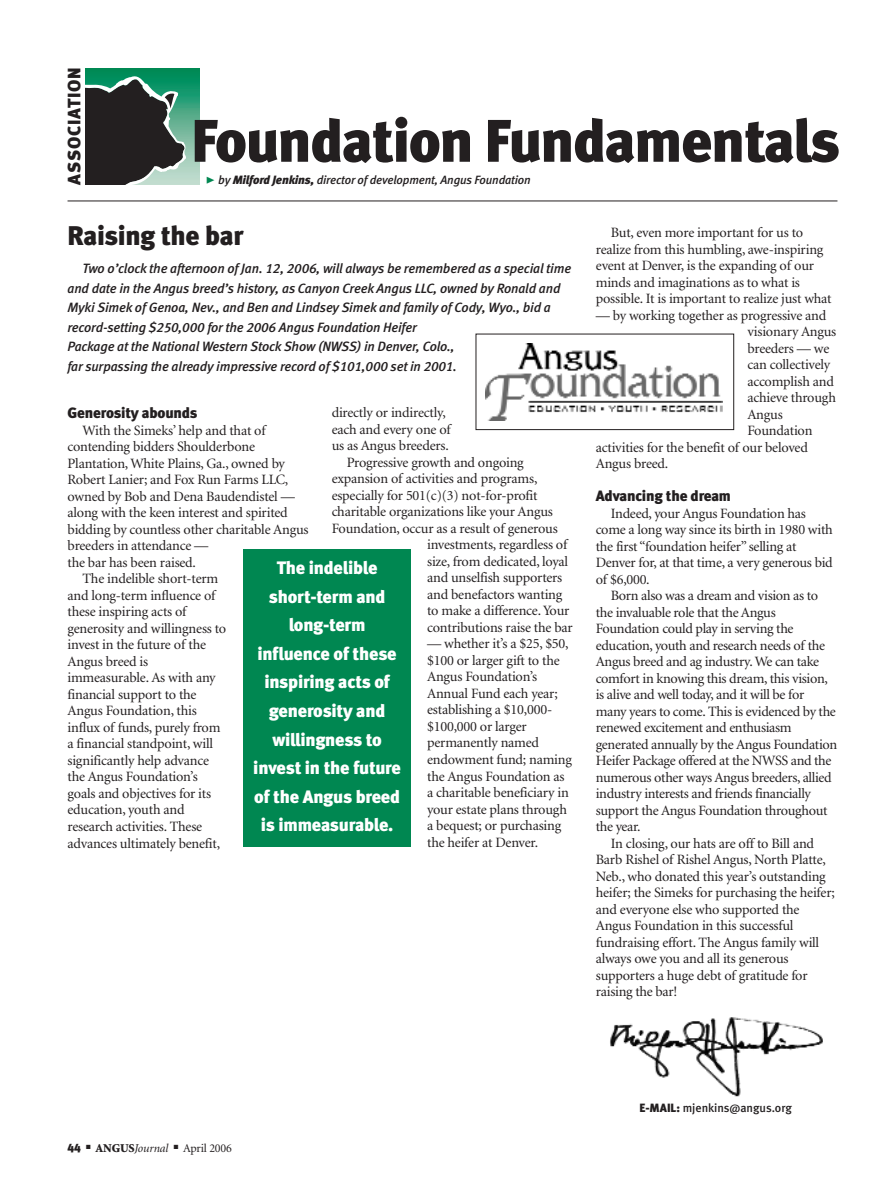
<style>
.page{position:relative;width:878px;height:1195px;background:#fff}
.page>*{position:absolute;margin:0;border:0;box-sizing:border-box;transform-origin:0 0}
.t1{font:60px "Meta Black LF";letter-spacing:-.025em;color:#231f20}
.t2{font:27px "Meta Black LF";letter-spacing:-.01em;color:#231f20}
.t3{font:18px/28.5px "Meta Black LF";letter-spacing:-.01em;color:#fff;text-align:center}
.t4{font:18px "Meta Black LF";letter-spacing:.045em;color:#231f20}
.t5{font:15px "Meta Black LF";letter-spacing:-.01em;color:#231f20}
.t6{font:14.25px/16.5px "Minion";letter-spacing:-.015em;color:#231f20}
.t7{font:italic 13.5px/19.5px "Meta Medium LF";letter-spacing:-.01em;color:#231f20}
.t8{font:italic 12px "Meta Medium LF";letter-spacing:-.01em;color:#231f20}
.t9{font:12px "Minion";letter-spacing:-.015em;color:#231f20}
.t10{font:12px "Meta Medium LF";color:#231f20}
.s1{font-family:"Meta Black Caps Expert";font-style:normal;font-size:19.5px;color:#008751}
.s2{font-family:"Meta Black LF"}
.s3{font-weight:900}
.s4{font-style:italic}
</style>
<div class="page">
<img style="left:610px;top:1017px;width:213px;height:80px">
<svg style="left:86px;top:68px;width:113px;height:116px;background:#43a680"></svg>
<svg style="left:86px;top:75px;width:100px;height:109px;background:#3b4e47"></svg>
<hr style="left:68px;top:201px;width:769px;height:1px;background:#231f20">
<div style="left:243px;top:549px;width:167px;height:298px;background:#008751"></div>
<img style="left:485px;top:343px;width:237px;height:78px">
<div style="left:476px;top:334px;width:258px;height:96px;border:1px solid #231f20"></div>
<p class="t4" style="left:67px;top:185px;width:119px;rotate:-90deg">ASSOCIATION</p>
<h1 class="t1" style="left:191px;top:118px;width:650px">Foundation Fundamentals</h1>
<p class="t8" style="left:205px;top:175px;width:327px"><span class="s1">@</span> by <span class="s2">Milford Jenkins,</span> director of development, Angus Foundation</p>
<h2 class="t2" style="left:68px;top:225px;width:177px">Raising the bar</h2>
<p class="t7" style="left:68px;top:260px;width:505px;text-indent:15px">Two o’clock the afternoon of Jan. 12, 2006, will always be remembered as a special time and date in the Angus breed’s history, as Canyon Creek Angus LLC, owned by Ronald and Myki Simek of Genoa, Nev., and Ben and Lindsey Simek and family of Cody, Wyo., bid a record-setting $250,000 for the 2006 Angus Foundation Heifer<br>Package at the National Western Stock Show (NWSS) in Denver, Colo.,<br>far surpassing the already impressive record of $101,000 set in 2001.</p>
<p class="t6" style="left:596px;top:226px;width:237px;text-indent:15px">But, even more important for us to realize from this humbling, awe-inspiring event at Denver, is the expanding of our minds and imaginations as to what is possible. It is important to realize just what</p>
<p class="t6" style="left:596px;top:308px;width:232px">— by working together as progressive and</p>
<p class="t6" style="left:747px;top:325px;width:90px">visionary Angus</p>
<p class="t6" style="left:747px;top:341px;width:83px">breeders — we</p>
<p class="t6" style="left:747px;top:358px;width:84px">can collectively</p>
<p class="t6" style="left:747px;top:374px;width:88px">accomplish and</p>
<p class="t6" style="left:747px;top:391px;width:90px">achieve through</p>
<p class="t6" style="left:747px;top:407px;width:37px">Angus</p>
<p class="t6" style="left:747px;top:424px;width:67px">Foundation</p>
<p class="t6" style="left:596px;top:440px;width:213px">activities for the benefit of our beloved</p>
<p class="t6" style="left:596px;top:457px;width:74px">Angus breed.</p>
<p class="t5" style="left:596px;top:490px;width:137px">Advancing the dream</p>
<p class="t6" style="left:596px;top:506px;width:238px;text-indent:15px">Indeed, your Angus Foundation has come a long way since its birth in 1980 with the first “foundation heifer” selling at Denver for, at that time, a very generous bid of $6,000.</p>
<p class="t6" style="left:610px;top:589px;width:209px">Born also was a dream and vision as to</p>
<p class="t6" style="left:596px;top:605px;width:181px">the invaluable role that the Angus</p>
<p class="t6" style="left:596px;top:622px;width:199px">Foundation could play in serving the</p>
<p class="t6" style="left:596px;top:638px;width:231px">education, youth and research needs of the</p>
<p class="t6" style="left:596px;top:655px;width:225px">Angus breed and ag industry. We can take</p>
<p class="t6" style="left:596px;top:671px;width:233px">comfort in knowing this dream, this vision,</p>
<p class="t6" style="left:596px;top:688px;width:210px">is alive and well today, and it will be for</p>
<p class="t6" style="left:596px;top:704px;width:241px">many years to come. This is evidenced by the</p>
<p class="t6" style="left:596px;top:721px;width:197px">renewed excitement and enthusiasm</p>
<p class="t6" style="left:596px;top:737px;width:243px">generated annually by the Angus Foundation</p>
<p class="t6" style="left:596px;top:754px;width:237px">Heifer Package offered at the NWSS and the</p>
<p class="t6" style="left:596px;top:770px;width:237px">numerous other ways Angus breeders, allied</p>
<p class="t6" style="left:596px;top:787px;width:217px">industry interests and friends financially</p>
<p class="t6" style="left:596px;top:803px;width:233px">support the Angus Foundation throughout</p>
<p class="t6" style="left:596px;top:820px;width:46px">the year.</p>
<p class="t6" style="left:610px;top:836px;width:205px">In closing, our hats are off to Bill and</p>
<p class="t6" style="left:596px;top:853px;width:231px">Barb Rishel of Rishel Angus, North Platte,</p>
<p class="t6" style="left:596px;top:869px;width:231px">Neb., who donated this year’s outstanding</p>
<p class="t6" style="left:596px;top:886px;width:241px">heifer; the Simeks for purchasing the heifer;</p>
<p class="t6" style="left:596px;top:902px;width:205px">and everyone else who supported the</p>
<p class="t6" style="left:596px;top:919px;width:199px">Angus Foundation in this successful</p>
<p class="t6" style="left:596px;top:935px;width:225px">fundraising effort. The Angus family will</p>
<p class="t6" style="left:596px;top:952px;width:194px">always owe you and all its generous</p>
<p class="t6" style="left:596px;top:968px;width:213px">supporters a huge debt of gratitude for</p>
<p class="t6" style="left:596px;top:985px;width:83px">raising the bar!</p>
<p class="t5" style="left:68px;top:407px;width:131px">Generosity abounds</p>
<p class="t6" style="left:82px;top:423px;width:185px">With the Simeks’ help and that of</p>
<p class="t6" style="left:68px;top:440px;width:189px">contending bidders Shoulderbone</p>
<p class="t6" style="left:68px;top:456px;width:219px">Plantation, White Plains, Ga., owned by</p>
<p class="t6" style="left:68px;top:473px;width:222px">Robert Lanier; and Fox Run Farms LLC,</p>
<p class="t6" style="left:68px;top:489px;width:229px">owned by Bob and Dena Baudendistel —</p>
<p class="t6" style="left:68px;top:506px;width:222px">along with the keen interest and spirited</p>
<p class="t6" style="left:68px;top:522px;width:242px">bidding by countless other charitable Angus</p>
<p class="t6" style="left:68px;top:539px;width:142px">breeders in attendance —</p>
<p class="t6" style="left:68px;top:555px;width:130px">the bar has been raised.</p>
<p class="t6" style="left:82px;top:572px;width:137px">The indelible short-term</p>
<p class="t6" style="left:68px;top:588px;width:149px">and long-term influence of</p>
<p class="t6" style="left:68px;top:605px;width:120px">these inspiring acts of</p>
<p class="t6" style="left:68px;top:621px;width:160px">generosity and willingness to</p>
<p class="t6" style="left:68px;top:638px;width:140px">invest in the future of the</p>
<p class="t6" style="left:68px;top:654px;width:82px">Angus breed is</p>
<p class="t6" style="left:68px;top:671px;width:150px">immeasurable. As with any</p>
<p class="t6" style="left:68px;top:687px;width:130px">financial support to the</p>
<p class="t6" style="left:68px;top:704px;width:131px">Angus Foundation, this</p>
<p class="t6" style="left:68px;top:720px;width:154px">influx of funds, purely from</p>
<p class="t6" style="left:68px;top:737px;width:147px">a financial standpoint, will</p>
<p class="t6" style="left:68px;top:753px;width:143px">significantly help advance</p>
<p class="t6" style="left:68px;top:770px;width:132px">the Angus Foundation’s</p>
<p class="t6" style="left:68px;top:786px;width:145px">goals and objectives for its</p>
<p class="t6" style="left:68px;top:803px;width:118px">education, youth and</p>
<p class="t6" style="left:68px;top:819px;width:136px">research activities. These</p>
<p class="t6" style="left:68px;top:836px;width:154px">advances ultimately benefit,</p>
<p class="t6" style="left:332px;top:406px;width:116px">directly or indirectly,</p>
<p class="t6" style="left:332px;top:422px;width:121px">each and every one of</p>
<p class="t6" style="left:332px;top:439px;width:119px">us as Angus breeders.</p>
<p class="t6" style="left:346px;top:455px;width:179px">Progressive growth and ongoing</p>
<p class="t6" style="left:332px;top:472px;width:207px">expansion of activities and programs,</p>
<p class="t6" style="left:332px;top:488px;width:207px">especially for 501(c)(3) not-for-profit</p>
<p class="t6" style="left:332px;top:505px;width:223px">charitable organizations like your Angus</p>
<p class="t6" style="left:332px;top:521px;width:227px">Foundation, occur as a result of generous</p>
<p class="t6" style="left:427px;top:538px;width:142px">investments, regardless of</p>
<p class="t6" style="left:427px;top:554px;width:142px">size, from dedicated, loyal</p>
<p class="t6" style="left:427px;top:571px;width:137px">and unselfish supporters</p>
<p class="t6" style="left:427px;top:587px;width:137px">and benefactors wanting</p>
<p class="t6" style="left:427px;top:604px;width:144px">to make a difference. Your</p>
<p class="t6" style="left:427px;top:620px;width:147px">contributions raise the bar</p>
<p class="t6" style="left:427px;top:637px;width:146px">— whether it’s a $25, $50, $100 or larger gift to the<br>Angus Foundation’s<br>Annual Fund each year; establishing a $10,000- $100,000 or larger permanently named endowment fund; naming the Angus Foundation as a charitable beneficiary in your estate plans through a bequest; or purchasing the heifer at Denver.</p>
<p class="t3" style="left:253px;top:555px;width:149px">The indelible short-term and long-term influence of these inspiring acts of generosity and willingness to invest in the future of the Angus breed is immeasurable.</p>
<p class="t9" style="left:68px;top:1143px;width:166px"><span class="s2">44</span> ■ <span class="s3">ANGUS</span><span class="s4">Journal</span> ■ April 2006</p>
<p class="t10" style="left:639px;top:1103px;width:154px"><span class="s2">E-MAIL:</span> mjenkins@angus.org</p>
</div>
